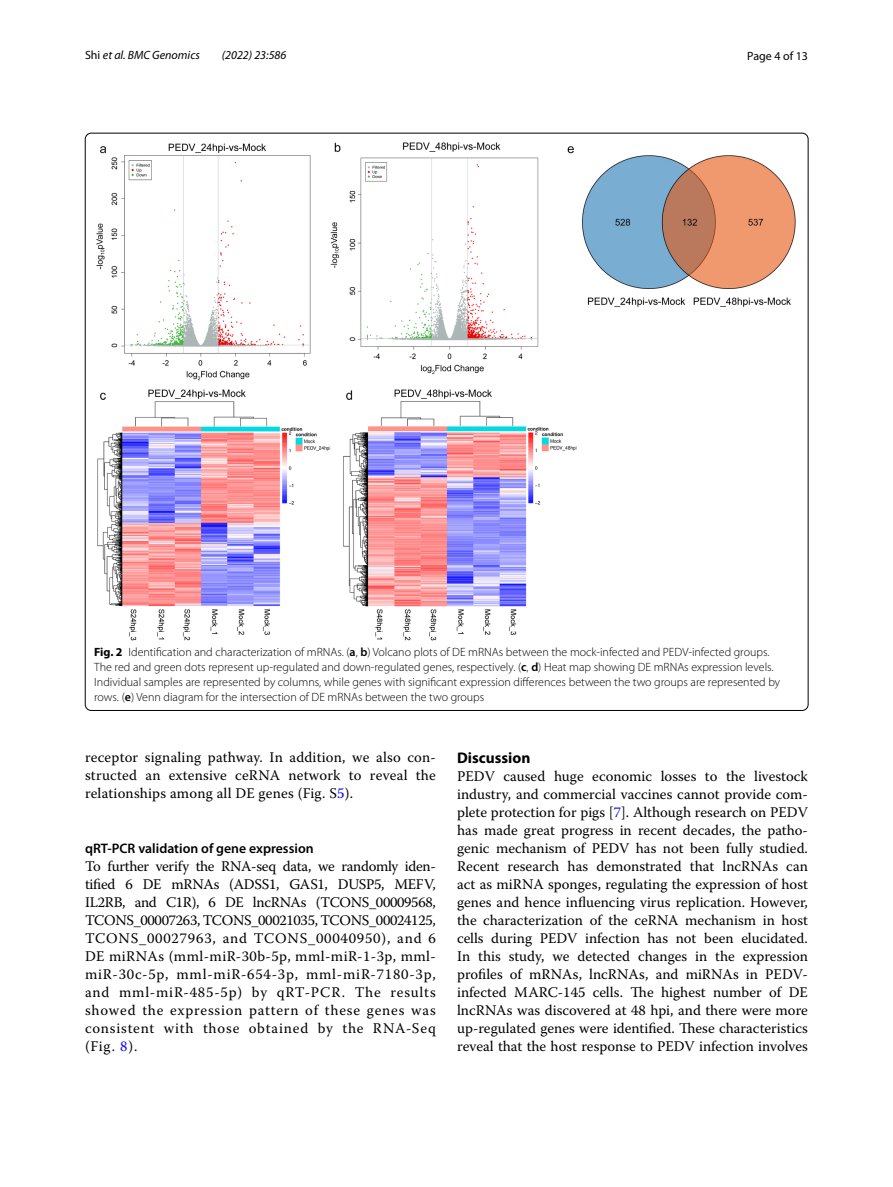
<style>
.page{position:relative;width:893px;height:1187px;background:#fff}
.page>*{position:absolute;margin:0;border:0;box-sizing:border-box;transform-origin:0 0}
.t1{font:700 15.45px "Myriad Pro";color:#000}
.t2{font:14.7px/18px "Warnock Pro";letter-spacing:.015em;color:#000;text-align:justify}
.t3{font:600 13.8px "Myriad Pro";color:#000}
.t4{font:300 12px/15px "Myriad Pro";color:#000}
.t5{font:italic 12px "Myriad Pro";color:#000}
.t6{font:12px "Myriad Pro";color:#000}
.s1{font-style:normal}
.s2{font-weight:700}
.s3{font-weight:600}
.s4{color:#00f}
</style>
<div class="page">
<img style="left:96px;top:142px;width:700px;height:498px">
<p class="t5" style="left:85px;top:48px;width:116px"><span class="s1">Shi</span> et al. BMC Genomics</p>
<p class="t5" style="left:222px;top:48px;width:66px">(2022) 23:586</p>
<p class="t6" style="left:747px;top:48px;width:62px">Page 4 of 13</p>
<p class="t4" style="left:94px;top:644px;width:687px"><span class="s2">Fig. 2</span> Identification and characterization of mRNAs. (<span class="s3">a</span>, <span class="s3">b</span>) Volcano plots of DE mRNAs between the mock-infected and PEDV-infected groups.<br>The red and green dots represent up-regulated and down-regulated genes, respectively. (<span class="s3">c</span>, <span class="s3">d</span>) Heat map showing DE mRNAs expression levels.<br>Individual samples are represented by columns, while genes with significant expression differences between the two groups are represented by rows. (<span class="s3">e</span>) Venn diagram for the intersection of DE mRNAs between the two groups</p>
<p class="t2" style="left:85px;top:747px;width:352px">receptor signaling pathway. In addition, we also con&shy;structed an extensive ceRNA network to reveal the relationships among all DE genes (Fig. S<span class="s4">5</span>).</p>
<p class="t3" style="left:85px;top:839px;width:230px">qRT‑PCR validation of gene expression</p>
<p class="t2" style="left:85px;top:856px;width:352px">To further verify the RNA-seq data, we randomly iden&shy;tified 6 DE mRNAs (ADSS1, GAS1, DUSP5, MEFV, IL2RB, and C1R), 6 DE lncRNAs (TCONS_00009568, TCONS_00007263, TCONS_00021035, TCONS_00024125, TCONS_00027963, and TCONS_00040950), and 6<br>DE miRNAs (mml-miR-30b-5p, mml-miR-1-3p, mml&shy;miR-30c-5p, mml-miR-654-3p, mml-miR-7180-3p, and mml-miR-485-5p) by qRT-PCR. The results showed the expression pattern of these genes was consistent with those obtained by the RNA-Seq (Fig. <span class="s4">8</span>).</p>
<p class="t1" style="left:457px;top:747px;width:75px">Discussion</p>
<p class="t2" style="left:457px;top:766px;width:352px">PEDV caused huge economic losses to the livestock industry, and commercial vaccines cannot provide com&shy;plete protection for pigs [<span class="s4">7</span>]. Although research on PEDV has made great progress in recent decades, the patho&shy;genic mechanism of PEDV has not been fully studied.<br>Recent research has demonstrated that lncRNAs can act as miRNA sponges, regulating the expression of host genes and hence influencing virus replication. However, the characterization of the ceRNA mechanism in host cells during PEDV infection has not been elucidated.<br>In this study, we detected changes in the expression profiles of mRNAs, lncRNAs, and miRNAs in PEDV&shy;infected MARC-145 cells. The highest number of DE lncRNAs was discovered at 48 hpi, and there were more up-regulated genes were identified. These characteristics reveal that the host response to PEDV infection involves</p>
</div>
